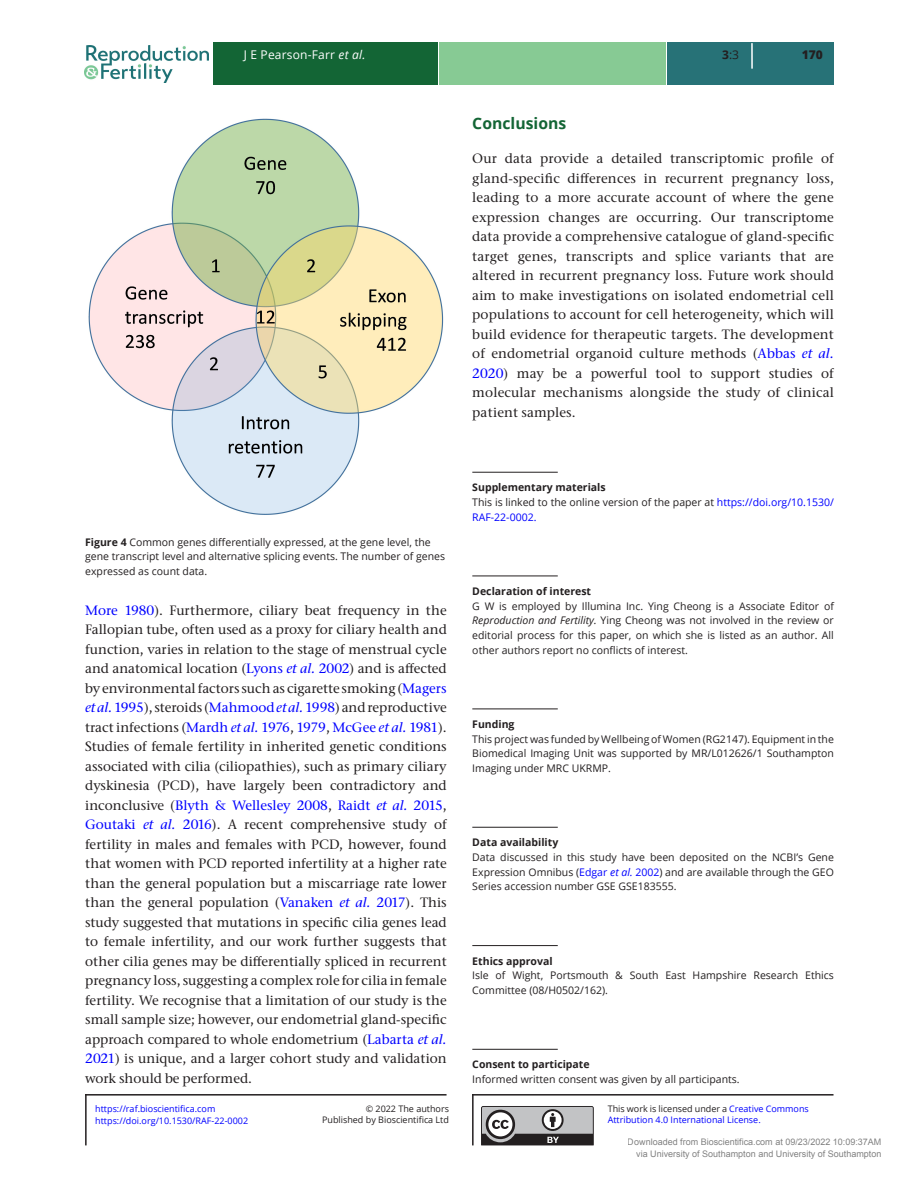
<style>
.page{position:relative;width:919px;height:1187px;background:#fff}
.page>*{position:absolute;margin:0;border:0;box-sizing:border-box;transform-origin:0 0}
.t1{font:700 15.75px "Open Sans";color:#136535}
.t2{font:500 13.5px/19.5px "Stone Serif ITC Pro";letter-spacing:.01em;color:#231f20;text-align:justify}
.t3{font:12px "Open Sans";letter-spacing:.015em;color:#fff}
.t4{font:12px "Open Sans";color:#231f20}
.t5{font:800 12px "Open Sans";color:#231f20}
.t6{font:10.5px/14.7px "Open Sans";color:#231f20}
.t7{font:700 10.5px "Open Sans";color:#231f20}
.t8{font:9px/12px "Arial";color:rgb(0 0 0/.5);text-align:right}
.t9{font:9px "Open Sans";color:#00f}
.t10{font:9px/11.2px "Open Sans";color:#231f20;text-align:right}
.s1{font-style:italic}
.s2{font-weight:700}
.s3{color:#00f}
.s4{font-style:italic;color:#00f}
</style>
<div class="page">
<div style="left:213px;top:43px;width:224px;height:42px;background:#136535"></div>
<div style="left:667px;top:43px;width:166px;height:42px;background:#277277"></div>
<div style="left:439px;top:43px;width:226px;height:42px;background:#87ca94"></div>
<img style="left:85px;top:45px;width:123px;height:38px">
<svg style="left:751px;top:43px;width:1px;height:26px"></svg>
<hr style="left:472px;top:472px;width:85px;height:1px;background:#231f20">
<hr style="left:472px;top:575px;width:85px;height:1px;background:#231f20">
<hr style="left:472px;top:708px;width:85px;height:1px;background:#231f20">
<hr style="left:472px;top:826px;width:85px;height:1px;background:#231f20">
<hr style="left:472px;top:945px;width:85px;height:1px;background:#231f20">
<hr style="left:472px;top:1048px;width:85px;height:1px;background:#231f20">
<img style="left:88px;top:118px;width:356px;height:397px">
<svg style="left:481px;top:1106px;width:112px;height:39px;background:#8d8c8e"></svg>
<hr style="left:85px;top:1093px;width:361px;height:2px;background:#231f20">
<hr style="left:85px;top:1093px;width:2px;height:52px;background:#231f20">
<hr style="left:472px;top:1093px;width:361px;height:2px;background:#231f20">
<hr style="left:472px;top:1093px;width:1px;height:52px;background:#231f20">
<p class="t3" style="left:244px;top:47px;width:123px">J E Pearson-Farr <span class="s1">et al.</span></p>
<p class="t4" style="left:722px;top:47px;width:18px"><span class="s2">3</span>:3</p>
<p class="t5" style="left:801px;top:46px;width:23px">170</p>
<p class="t1" style="left:472px;top:112px;width:95px">Conclusions</p>
<p class="t2" style="left:472px;top:149px;width:363px">Our data provide a detailed transcriptomic profile of gland-specific differences in recurrent pregnancy loss, leading to a more accurate account of where the gene expression changes are occurring. Our transcriptome data provide a comprehensive catalogue of gland-specific target genes, transcripts and splice variants that are altered in recurrent pregnancy loss. Future work should aim to make investigations on isolated endometrial cell populations to account for cell heterogeneity, which will build evidence for therapeutic targets. The development of endometrial organoid culture methods (<span class="s3">Abbas</span> <span class="s4">et al.<br></span><span class="s3">2020</span>) may be a powerful tool to support studies of molecular mechanisms alongside the study of clinical patient samples.</p>
<p class="t6" style="left:85px;top:534px;width:361px"><span class="s2">Figure 4</span> Common genes differentially expressed, at the gene level, the gene transcript level and alternative splicing events. The number of genes expressed as count data.</p>
<p class="t2" style="left:85px;top:600px;width:363px"><span class="s3">More 1980</span>). Furthermore, ciliary beat frequency in the Fallopian tube, often used as a proxy for ciliary health and function, varies in relation to the stage of menstrual cycle and anatomical location (<span class="s3">Lyons</span> <span class="s4">et al.</span> <span class="s3">2002</span>) and is affected by environmental factors such as cigarette smoking (<span class="s3">Magers </span><span class="s4">et al.</span> <span class="s3">1995</span>), steroids (<span class="s3">Mahmood</span> <span class="s4">et al.</span> <span class="s3">1998</span>) and reproductive tract infections (<span class="s3">Mardh</span> <span class="s4">et al.</span> <span class="s3">1976</span>, <span class="s3">1979</span>, <span class="s3">McGee</span> <span class="s4">et al.</span> <span class="s3">1981</span>).<br>Studies of female fertility in inherited genetic conditions associated with cilia (ciliopathies), such as primary ciliary dyskinesia (PCD), have largely been contradictory and inconclusive (<span class="s3">Blyth &amp; Wellesley 2008</span>, <span class="s3">Raidt</span> <span class="s4">et al.</span> <span class="s3">2015</span>, <span class="s3">Goutaki</span> <span class="s4">et al.</span> <span class="s3">2016</span>). A recent comprehensive study of fertility in males and females with PCD, however, found that women with PCD reported infertility at a higher rate than the general population but a miscarriage rate lower than the general population (<span class="s3">Vanaken</span> <span class="s4">et al.</span> <span class="s3">2017</span>). This study suggested that mutations in specific cilia genes lead to female infertility, and our work further suggests that other cilia genes may be differentially spliced in recurrent pregnancy loss, suggesting a complex role for cilia in female fertility. We recognise that a limitation of our study is the small sample size; however, our endometrial gland-specific approach compared to whole endometrium (<span class="s3">Labarta</span> <span class="s4">et al.<br></span><span class="s3">2021</span>) is unique, and a larger cohort study and validation work should be performed.</p>
<p class="t6" style="left:472px;top:480px;width:363px"><span class="s2">Supplementary materials<br></span>This is linked to the online version of the paper at <span class="s3">https://doi.org/10.1530/<br>RAF-22-0002.</span></p>
<p class="t7" style="left:472px;top:583px;width:120px">Declaration of interest</p>
<p class="t6" style="left:472px;top:598px;width:363px;text-align:justify">G W is employed by Illumina Inc. Ying Cheong is a Associate Editor of <span class="s1">Reproduction and Fertility.</span> Ying Cheong was not involved in the review or editorial process for this paper, on which she is listed as an author. All other authors report no conflicts of interest.</p>
<p class="t7" style="left:472px;top:716px;width:44px">Funding</p>
<p class="t6" style="left:472px;top:731px;width:363px;text-align:justify">This project was funded by Wellbeing of Women (RG2147). Equipment in the Biomedical Imaging Unit was supported by MR/L012626/1 Southampton Imaging under MRC UKRMP.</p>
<p class="t7" style="left:472px;top:835px;width:87px">Data availability</p>
<p class="t6" style="left:472px;top:849px;width:363px;text-align:justify">Data discussed in this study have been deposited on the NCBI’s Gene Expression Omnibus (<span class="s3">Edgar</span> <span class="s4">et al.</span> <span class="s3">2002</span>) and are available through the GEO Series accession number GSE GSE183555.</p>
<p class="t7" style="left:472px;top:953px;width:82px">Ethics approval</p>
<p class="t6" style="left:472px;top:967px;width:363px">Isle of Wight, Portsmouth &amp; South East Hampshire Research Ethics<br>Committee (08/H0502/162).</p>
<p class="t7" style="left:472px;top:1057px;width:119px">Consent to participate</p>
<p class="t6" style="left:472px;top:1071px;width:269px">Informed written consent was given by all participants.</p>
<p class="t9" style="left:95px;top:1102px;width:122px">https://raf.bioscientifica.com</p>
<p class="t10" style="left:322px;top:1102px;width:128px">© 2022 The authors<br>Published by Bioscientifica Ltd</p>
<p class="t10" style="left:607px;top:1102px;width:202px">This work is licensed under a <span class="s3">Creative Commons</span></p>
<p class="t9" style="left:95px;top:1114px;width:154px">https://doi.org/10.1530/RAF-22-0002</p>
<p class="t9" style="left:607px;top:1113px;width:154px">Attribution 4.0 International License.</p>
<p class="t8" style="left:627px;top:1135px;width:255px">Downloaded from Bioscientifica.com at 09/23/2022 10:09:37AM via University of Southampton and University of Southampton</p>
</div>
